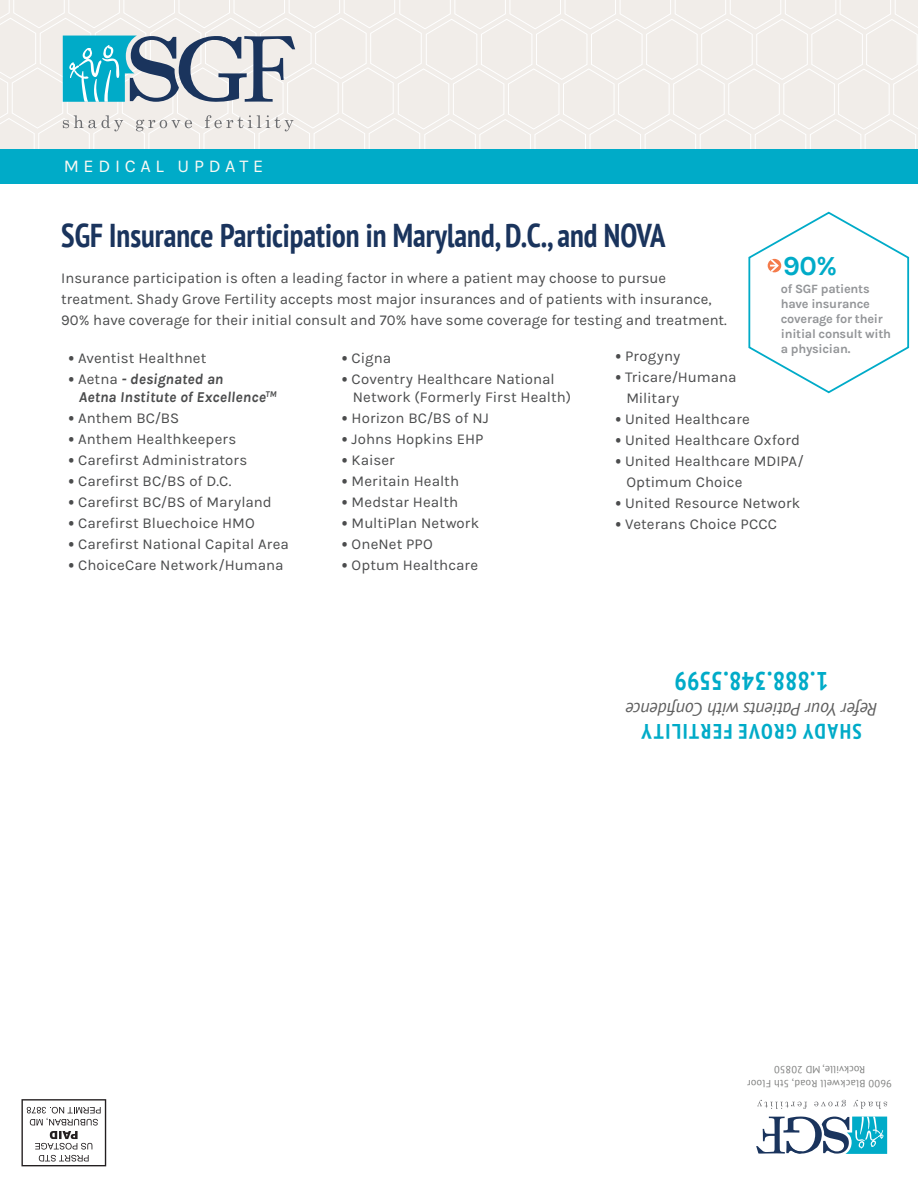
<style>
.page{position:relative;width:918px;height:1188px;background:#fff}
.page>*{position:absolute;margin:0;border:0;box-sizing:border-box;transform-origin:0 0}
.t1{font:700 condensed 33px "PT Sans";color:#1a345d;scale:.93 1}
.t2{font:700 27.6px "Karla";color:#00abc8}
.t3{font:700 condensed 25.5px "PT Sans";letter-spacing:.005em;color:#00abc8}
.t4{font:700 condensed 21px "PT Sans";letter-spacing:.075em;color:#00abc8}
.t5{font:italic 18px "PT Sans";letter-spacing:-.01em;color:#5f5f5f}
.t6{font:18px "Karla";letter-spacing:.26em;color:#f9f9f4}
.t7{font:15px/21px "Karla";color:#4b4c4d}
.t8{font:italic 700 15px/18px "Karla";letter-spacing:.005em;color:#4b4c4d}
.t9{font:700 12.6px/15px "Karla";letter-spacing:-.02em;color:#939598}
.t10{font:10.2px/14.2px "PT Sans";letter-spacing:.025em;color:#7e7f7e;text-align:center}
.s1{font-family:"PT Sans";font-weight:700}
.s2{font-family:"PT Sans";font-style:normal}
.s3{font-weight:400;font-style:normal}
</style>
<div class="page">
<svg style="left:0;top:0;width:918px;height:149px;background:#f1eeea"></svg>
<div style="left:0;top:149px;width:918px;height:34px;background:#00abc8"></div>
<svg style="left:63px;top:115px;width:60px;height:16px"></svg>
<svg style="left:136px;top:120px;width:56px;height:11px"></svg>
<svg style="left:205px;top:115px;width:89px;height:16px"></svg>
<svg style="left:63px;top:36px;width:232px;height:66px;background:#84b1c0"></svg>
<svg style="left:21px;top:1099px;width:85px;height:67px"></svg>
<svg style="left:853px;top:1100px;width:34px;height:9px"></svg>
<svg style="left:814px;top:1100px;width:32px;height:6px"></svg>
<svg style="left:757px;top:1100px;width:50px;height:9px"></svg>
<svg style="left:756px;top:1116px;width:131px;height:38px"></svg>
<svg style="left:748px;top:211px;width:162px;height:183px"></svg>
<p class="t6" style="left:64px;top:156px;width:201px">MEDICAL UPDATE</p>
<h1 class="t1" style="left:61px;top:213px;width:651px">SGF Insurance Participation in Maryland, D.C., and NOVA</h1>
<h2 class="t2" style="left:783px;top:250px;width:56px">90%</h2>
<p class="t9" style="left:781px;top:282px;width:112px">of SGF patients have insurance coverage for their initial consult with a physician.</p>
<p class="t7" style="left:61px;top:268px;width:667px">Insurance participation is often a leading factor in where a patient may choose to pursue treatment. Shady Grove Fertility accepts most major insurances and of patients with insurance,<br>90% have coverage for their initial consult and 70% have some coverage for testing and treatment.</p>
<p class="t7" style="left:615px;top:346px;width:67px"><span class="s1">•</span> Progyny</p>
<p class="t7" style="left:626px;top:367px;width:112px;text-indent:-11px"><span class="s1">•</span> Tricare/Humana<br>Military</p>
<p class="t7" style="left:615px;top:409px;width:136px"><span class="s1">•</span> United Healthcare</p>
<p class="t7" style="left:615px;top:430px;width:186px"><span class="s1">•</span> United Healthcare Oxford</p>
<p class="t7" style="left:626px;top:451px;width:179px;text-indent:-11px"><span class="s1">•</span> United Healthcare MDIPA/<br>Optimum Choice</p>
<p class="t7" style="left:615px;top:493px;width:187px"><span class="s1">•</span> United Resource Network</p>
<p class="t7" style="left:615px;top:514px;width:163px"><span class="s1">•</span> Veterans Choice PCCC</p>
<p class="t7" style="left:68px;top:348px;width:140px"><span class="s1">•</span> Aventist Healthnet</p>
<p class="t8" style="left:79px;top:370px;width:199px;text-indent:-11px"><span class="s2">•</span> <span class="s3">Aetna</span> - designated an<br>Aetna Institute of Excellence<sup>TM</sup></p>
<p class="t7" style="left:68px;top:408px;width:113px"><span class="s1">•</span> Anthem BC/BS</p>
<p class="t7" style="left:68px;top:429px;width:170px"><span class="s1">•</span> Anthem Healthkeepers</p>
<p class="t7" style="left:68px;top:450px;width:181px"><span class="s1">•</span> Carefirst Administrators</p>
<p class="t7" style="left:68px;top:471px;width:165px"><span class="s1">•</span> Carefirst BC/BS of D.C.</p>
<p class="t7" style="left:68px;top:492px;width:205px"><span class="s1">•</span> Carefirst BC/BS of Maryland</p>
<p class="t7" style="left:68px;top:513px;width:188px"><span class="s1">•</span> Carefirst Bluechoice HMO</p>
<p class="t7" style="left:68px;top:534px;width:223px"><span class="s1">•</span> Carefirst National Capital Area</p>
<p class="t7" style="left:68px;top:555px;width:217px"><span class="s1">•</span> ChoiceCare Network/Humana</p>
<p class="t7" style="left:342px;top:348px;width:51px"><span class="s1">•</span> Cigna</p>
<p class="t7" style="left:353px;top:371px;width:220px;line-height:18px;text-indent:-11px"><span class="s1">•</span> Coventry Healthcare National<br>Network (Formerly First Health)</p>
<p class="t7" style="left:342px;top:408px;width:149px"><span class="s1">•</span> Horizon BC/BS of NJ</p>
<p class="t7" style="left:342px;top:429px;width:143px"><span class="s1">•</span> Johns Hopkins EHP</p>
<p class="t7" style="left:342px;top:450px;width:55px"><span class="s1">•</span> Kaiser</p>
<p class="t7" style="left:342px;top:471px;width:119px"><span class="s1">•</span> Meritain Health</p>
<p class="t7" style="left:342px;top:492px;width:118px"><span class="s1">•</span> Medstar Health</p>
<p class="t7" style="left:342px;top:513px;width:139px"><span class="s1">•</span> MultiPlan Network</p>
<p class="t7" style="left:342px;top:534px;width:93px"><span class="s1">•</span> OneNet PPO</p>
<p class="t7" style="left:342px;top:555px;width:138px"><span class="s1">•</span> Optum Healthcare</p>
<h3 class="t3" style="left:829px;top:698px;width:155px;rotate:-180deg">1.888.348.5599</h3>
<p class="t5" style="left:878px;top:720px;width:253px;rotate:-180deg">Refer Your Patients with Confidence</p>
<h3 class="t4" style="left:862px;top:746px;width:222px;rotate:-180deg">SHADY GROVE FERTILITY</h3>
<p class="t10" style="left:892px;top:1091px;width:146px;rotate:-180deg">9600 Blackwell Road, 5th Floor<br>Rockville, MD 20850</p>
</div>
